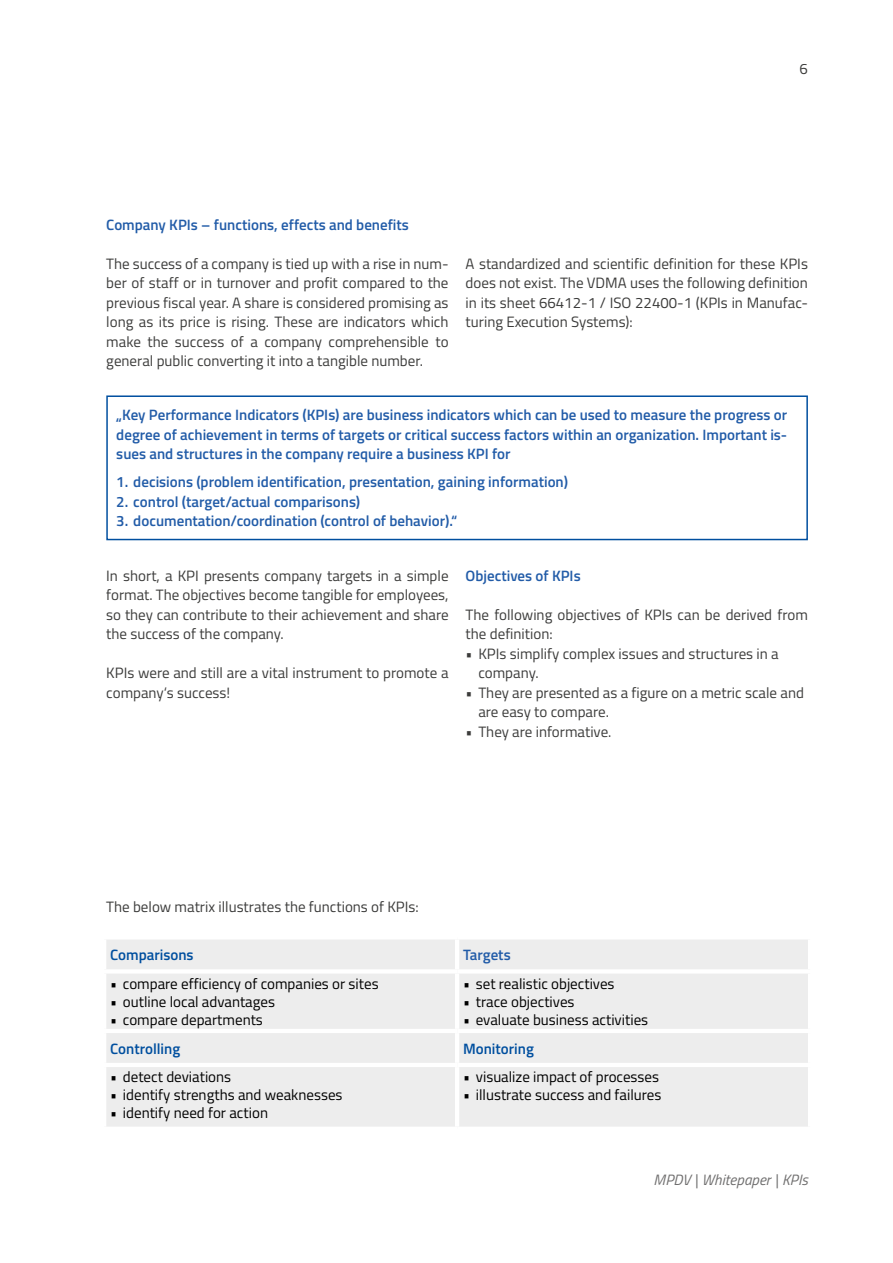
<style>
.page{position:relative;width:893px;height:1263px;background:#fff}
.page>*{position:absolute;margin:0;border:0;box-sizing:border-box;transform-origin:0 0}
.t1{font:15px/19.5px "Titillium";color:#3c3c3b}
.t2{font:600 15px/19.5px "Titillium";color:#225ca8;text-align:justify}
.t3{font:15px "Titillium";color:#000}
.t4{font:600 15px "Titillium";color:#004f9f}
.t5{font:italic 15px "Titillium";color:#706f6f}
</style>
<div class="page">
<div style="left:106px;top:395px;width:702px;height:145px;border:2px solid #004f9f"></div>
<div style="left:106px;top:940px;width:702px;height:187px;background:#ededed"></div>
<hr style="left:455px;top:939px;width:4px;height:30px;background:#fff">
<hr style="left:102px;top:969px;width:355px;height:4px;background:#fff">
<hr style="left:457px;top:969px;width:355px;height:4px;background:#fff">
<hr style="left:455px;top:973px;width:4px;height:56px;background:#fff">
<hr style="left:102px;top:1029px;width:355px;height:4px;background:#fff">
<hr style="left:457px;top:1029px;width:355px;height:4px;background:#fff">
<hr style="left:455px;top:1033px;width:4px;height:30px;background:#fff">
<hr style="left:102px;top:1063px;width:355px;height:4px;background:#fff">
<hr style="left:457px;top:1063px;width:355px;height:4px;background:#fff">
<hr style="left:455px;top:1067px;width:4px;height:60px;background:#fff">
<p class="t1" style="left:799px;top:58px;width:10px">6</p>
<p class="t2" style="left:106px;top:214px;width:304px">Company KPIs – functions, effects and benefits</p>
<p class="t1" style="left:106px;top:253px;width:344px;text-align:justify">The success of a company is tied up with a rise in num&shy;ber of staff or in turnover and profit compared to the previous fiscal year. A share is considered promising as long as its price is rising. These are indicators which make the success of a company comprehensible to general public converting it into a tangible number.</p>
<p class="t1" style="left:466px;top:253px;width:344px;text-align:justify">A standardized and scientific definition for these KPIs does not exist. The VDMA uses the following definition in its sheet 66412-1 / ISO 22400-1 (KPIs in Manufac&shy;turing Execution Systems):</p>
<p class="t2" style="left:116px;top:404px;width:672px">„Key Performance Indicators (KPIs) are business indicators which can be used to measure the progress or degree of achievement in terms of targets or critical success factors within an organization. Important is&shy;sues and structures in the company require a business KPI for</p>
<p class="t2" style="left:116px;top:471px;width:453px">1. decisions (problem identification, presentation, gaining information)</p>
<p class="t2" style="left:116px;top:491px;width:245px">2. control (target/actual comparisons)</p>
<p class="t2" style="left:116px;top:510px;width:342px">3. documentation/coordination (control of behavior).“</p>
<p class="t1" style="left:106px;top:565px;width:344px;text-align:justify">In short, a KPI presents company targets in a simple format. The objectives become tangible for employees, so they can contribute to their achievement and share the success of the company.</p>
<p class="t1" style="left:106px;top:662px;width:344px">KPIs were and still are a vital instrument to promote a company‘s success!</p>
<p class="t2" style="left:466px;top:565px;width:117px">Objectives of KPIs</p>
<p class="t1" style="left:466px;top:604px;width:344px">The following objectives of KPIs can be derived from the definition:</p>
<p class="t1" style="left:478px;top:643px;width:302px;text-indent:-13px">• KPIs simplify complex issues and structures in a company.</p>
<p class="t1" style="left:478px;top:682px;width:327px;text-indent:-13px">• They are presented as a figure on a metric scale and are easy to compare.</p>
<p class="t1" style="left:466px;top:721px;width:147px">• They are informative.</p>
<p class="t1" style="left:106px;top:896px;width:314px">The below matrix illustrates the functions of KPIs:</p>
<p class="t4" style="left:110px;top:943px;width:85px">Comparisons</p>
<p class="t2" style="left:463px;top:944px;width:49px">Targets</p>
<p class="t3" style="left:110px;top:972px;width:270px">• compare efficiency of companies or sites</p>
<p class="t3" style="left:110px;top:990px;width:166px">• outline local advantages</p>
<p class="t3" style="left:110px;top:1008px;width:154px">• compare departments</p>
<p class="t3" style="left:463px;top:972px;width:153px">• set realistic objectives</p>
<p class="t3" style="left:463px;top:990px;width:113px">• trace objectives</p>
<p class="t3" style="left:463px;top:1008px;width:187px">• evaluate business activities</p>
<p class="t4" style="left:110px;top:1037px;width:72px">Controlling</p>
<p class="t4" style="left:463px;top:1037px;width:72px">Monitoring</p>
<p class="t3" style="left:110px;top:1066px;width:123px">• detect deviations</p>
<p class="t3" style="left:110px;top:1084px;width:234px">• identify strengths and weaknesses</p>
<p class="t3" style="left:110px;top:1102px;width:159px">• identify need for action</p>
<p class="t3" style="left:463px;top:1066px;width:198px">• visualize impact of processes</p>
<p class="t3" style="left:463px;top:1084px;width:200px">• illustrate success and failures</p>
<p class="t5" style="left:654px;top:1169px;width:156px">MPDV | Whitepaper | KPIs</p>
</div>
